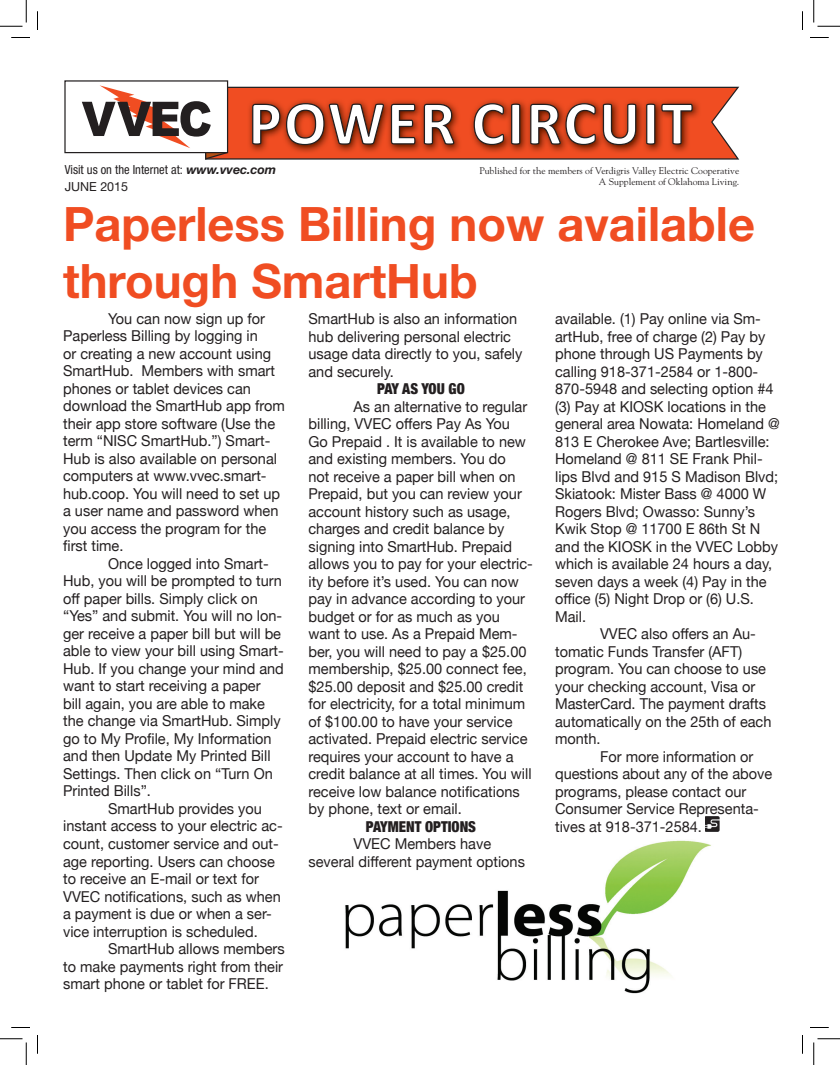
<style>
.page{position:relative;width:840px;height:1065px;background:#fff}
.page>*{position:absolute;margin:0;border:0;box-sizing:border-box;transform-origin:0 0}
.t1{font:700 47.5px/57px "Helvetica Neue LT Std";color:#f04d22}
.t2{font:15px "Helvetica Neue";color:#231f20}
.t3{font:900 condensed 15px "Helvetica Neue";color:#231f20}
.t4{font:condensed 12.5px/17.5px "Helvetica Neue";color:#231f20}
.t5{font:9.62px/11.5px "Goudy";color:#231f20;text-align:right}
.s1{font-family:"Helvetica Neue LT Std";font-weight:700;font-style:italic;font-stretch:normal}
.s2{font-family:"Helvetica Neue LT Std";font-stretch:normal}
</style>
<div class="page">
<img style="left:345px;top:825px;width:366px;height:169px">
<svg style="left:228px;top:87px;width:511px;height:73px;background:#db5937"></svg>
<img style="left:247px;top:98px;width:454px;height:56px">
<svg style="left:252px;top:103px;width:441px;height:42px"></svg>
<svg style="left:64px;top:80px;width:164px;height:80px"></svg>
<img style="left:706px;top:817px;width:14px;height:15px">
<svg style="left:11px;top:37px;width:19px;height:1px"></svg>
<svg style="left:810px;top:37px;width:19px;height:1px"></svg>
<svg style="left:11px;top:1027px;width:19px;height:1px"></svg>
<svg style="left:37px;top:11px;width:1px;height:19px"></svg>
<svg style="left:37px;top:1035px;width:1px;height:19px"></svg>
<svg style="left:802px;top:11px;width:1px;height:19px"></svg>
<svg style="left:802px;top:1035px;width:1px;height:19px"></svg>
<svg style="left:0;top:0;width:27px;height:27px"></svg>
<svg style="left:0;top:1039px;width:27px;height:26px"></svg>
<svg style="left:814px;top:0;width:26px;height:27px"></svg>
<svg style="left:810px;top:1027px;width:30px;height:38px"></svg>
<p class="t4" style="left:65px;top:161px;width:213px">Visit us on the Internet at: <span class="s1">www.vvec.com<br></span><span class="s2">JUNE 2015</span></p>
<p class="t5" style="left:479px;top:165px;width:261px">Published for the members of Verdigris Valley Electric Cooperative<br>A Supplement of Oklahoma Living.</p>
<p class="t1" style="left:63px;top:195px;width:693px">Paperless Billing now available through SmartHub</p>
<p class="t2" style="left:108px;top:308px;width:158px">You can now sign up for</p>
<p class="t2" style="left:63px;top:325px;width:196px">Paperless Billing by logging in</p>
<p class="t2" style="left:63px;top:343px;width:210px">or creating a new account using</p>
<p class="t2" style="left:63px;top:360px;width:213px">SmartHub. Members with smart</p>
<p class="t2" style="left:63px;top:378px;width:189px">phones or tablet devices can</p>
<p class="t2" style="left:63px;top:395px;width:223px">download the SmartHub app from</p>
<p class="t2" style="left:63px;top:413px;width:214px">their app store software (Use the</p>
<p class="t2" style="left:63px;top:430px;width:209px">term “NISC SmartHub.”) Smart-</p>
<p class="t2" style="left:63px;top:448px;width:215px">Hub is also available on personal</p>
<p class="t2" style="left:63px;top:465px;width:205px">computers at www.vvec.smart-</p>
<p class="t2" style="left:63px;top:483px;width:218px">hub.coop. You will need to set up</p>
<p class="t2" style="left:63px;top:500px;width:217px">a user name and password when</p>
<p class="t2" style="left:63px;top:518px;width:205px">you access the program for the</p>
<p class="t2" style="left:63px;top:535px;width:62px">first time.</p>
<p class="t2" style="left:108px;top:553px;width:162px">Once logged into Smart-</p>
<p class="t2" style="left:63px;top:570px;width:220px">Hub, you will be prompted to turn</p>
<p class="t2" style="left:63px;top:588px;width:196px">off paper bills. Simply click on</p>
<p class="t2" style="left:63px;top:605px;width:221px">“Yes” and submit. You will no lon-</p>
<p class="t2" style="left:63px;top:623px;width:219px">ger receive a paper bill but will be</p>
<p class="t2" style="left:63px;top:640px;width:222px">able to view your bill using Smart-</p>
<p class="t2" style="left:63px;top:658px;width:222px">Hub. If you change your mind and</p>
<p class="t2" style="left:63px;top:675px;width:199px">want to start receiving a paper</p>
<p class="t2" style="left:63px;top:693px;width:203px">bill again, you are able to make</p>
<p class="t2" style="left:63px;top:710px;width:219px">the change via SmartHub. Simply</p>
<p class="t2" style="left:63px;top:728px;width:210px">go to My Profile, My Information</p>
<p class="t2" style="left:63px;top:745px;width:209px">and then Update My Printed Bill</p>
<p class="t2" style="left:63px;top:763px;width:211px">Settings. Then click on “Turn On</p>
<p class="t2" style="left:63px;top:780px;width:89px">Printed Bills”.</p>
<p class="t2" style="left:108px;top:798px;width:155px">SmartHub provides you</p>
<p class="t2" style="left:63px;top:815px;width:221px">instant access to your electric ac-</p>
<p class="t2" style="left:63px;top:833px;width:217px">count, customer service and out-</p>
<p class="t2" style="left:63px;top:850px;width:213px">age reporting. Users can choose</p>
<p class="t2" style="left:63px;top:868px;width:197px">to receive an E-mail or text for</p>
<p class="t2" style="left:63px;top:885px;width:219px">VVEC notifications, such as when</p>
<p class="t2" style="left:63px;top:903px;width:210px">a payment is due or when a ser-</p>
<p class="t2" style="left:63px;top:920px;width:196px">vice interruption is scheduled.</p>
<p class="t2" style="left:108px;top:938px;width:178px">SmartHub allows members</p>
<p class="t2" style="left:63px;top:955px;width:221px">to make payments right from their</p>
<p class="t2" style="left:63px;top:973px;width:207px">smart phone or tablet for FREE.</p>
<p class="t2" style="left:308px;top:308px;width:210px">SmartHub is also an information</p>
<p class="t2" style="left:308px;top:325px;width:204px">hub delivering personal electric</p>
<p class="t2" style="left:308px;top:343px;width:215px">usage data directly to you, safely</p>
<p class="t2" style="left:308px;top:360px;width:87px">and securely.</p>
<p class="t3" style="left:377px;top:376px;width:89px">PAY AS YOU GO</p>
<p class="t2" style="left:353px;top:395px;width:175px">As an alternative to regular</p>
<p class="t2" style="left:308px;top:413px;width:203px">billing, VVEC offers Pay As You</p>
<p class="t2" style="left:308px;top:430px;width:219px">Go Prepaid . It is available to new</p>
<p class="t2" style="left:308px;top:448px;width:199px">and existing members. You do</p>
<p class="t2" style="left:308px;top:465px;width:208px">not receive a paper bill when on</p>
<p class="t2" style="left:308px;top:483px;width:215px">Prepaid, but you can review your</p>
<p class="t2" style="left:308px;top:500px;width:204px">account history such as usage,</p>
<p class="t2" style="left:308px;top:518px;width:198px">charges and credit balance by</p>
<p class="t2" style="left:308px;top:535px;width:205px">signing into SmartHub. Prepaid</p>
<p class="t2" style="left:308px;top:553px;width:226px">allows you to pay for your electric-</p>
<p class="t2" style="left:308px;top:570px;width:212px">ity before it’s used. You can now</p>
<p class="t2" style="left:308px;top:588px;width:218px">pay in advance according to your</p>
<p class="t2" style="left:308px;top:605px;width:193px">budget or for as much as you</p>
<p class="t2" style="left:308px;top:623px;width:211px">want to use. As a Prepaid Mem-</p>
<p class="t2" style="left:308px;top:640px;width:220px">ber, you will need to pay a $25.00</p>
<p class="t2" style="left:308px;top:658px;width:220px">membership, $25.00 connect fee,</p>
<p class="t2" style="left:308px;top:675px;width:216px">$25.00 deposit and $25.00 credit</p>
<p class="t2" style="left:308px;top:693px;width:218px">for electricity, for a total minimum</p>
<p class="t2" style="left:308px;top:711px;width:206px">of $100.00 to have your service</p>
<p class="t2" style="left:308px;top:728px;width:221px">activated. Prepaid electric service</p>
<p class="t2" style="left:308px;top:746px;width:207px">requires your account to have a</p>
<p class="t2" style="left:308px;top:763px;width:225px">credit balance at all times. You will</p>
<p class="t2" style="left:308px;top:781px;width:213px">receive low balance notifications</p>
<p class="t2" style="left:308px;top:798px;width:155px">by phone, text or email.</p>
<p class="t3" style="left:366px;top:814px;width:112px">PAYMENT OPTIONS</p>
<p class="t2" style="left:353px;top:833px;width:139px">VVEC Members have</p>
<p class="t2" style="left:308px;top:851px;width:218px">several different payment options</p>
<p class="t2" style="left:555px;top:308px;width:207px">available. (1) Pay online via Sm-</p>
<p class="t2" style="left:555px;top:326px;width:212px">artHub, free of charge (2) Pay by</p>
<p class="t2" style="left:555px;top:343px;width:209px">phone through US Payments by</p>
<p class="t2" style="left:555px;top:361px;width:204px">calling 918-371-2584 or 1-800-</p>
<p class="t2" style="left:555px;top:378px;width:220px">870-5948 and selecting option #4</p>
<p class="t2" style="left:555px;top:396px;width:213px">(3) Pay at KIOSK locations in the</p>
<p class="t2" style="left:555px;top:413px;width:226px">general area Nowata: Homeland @</p>
<p class="t2" style="left:555px;top:431px;width:216px">813 E Cherokee Ave; Bartlesville:</p>
<p class="t2" style="left:555px;top:448px;width:209px">Homeland @ 811 SE Frank Phil-</p>
<p class="t2" style="left:555px;top:466px;width:225px">lips Blvd and 915 S Madison Blvd;</p>
<p class="t2" style="left:555px;top:483px;width:213px">Skiatook: Mister Bass @ 4000 W</p>
<p class="t2" style="left:555px;top:501px;width:201px">Rogers Blvd; Owasso: Sunny’s</p>
<p class="t2" style="left:555px;top:518px;width:207px">Kwik Stop @ 11700 E 86th St N</p>
<p class="t2" style="left:555px;top:536px;width:224px">and the KIOSK in the VVEC Lobby</p>
<p class="t2" style="left:555px;top:553px;width:219px">which is available 24 hours a day,</p>
<p class="t2" style="left:555px;top:571px;width:213px">seven days a week (4) Pay in the</p>
<p class="t2" style="left:555px;top:588px;width:200px">office (5) Night Drop or (6) U.S.</p>
<p class="t2" style="left:555px;top:606px;width:32px">Mail.</p>
<p class="t2" style="left:600px;top:623px;width:157px">VVEC also offers an Au-</p>
<p class="t2" style="left:555px;top:641px;width:189px">tomatic Funds Transfer (AFT)</p>
<p class="t2" style="left:555px;top:658px;width:213px">program. You can choose to use</p>
<p class="t2" style="left:555px;top:676px;width:202px">your checking account, Visa or</p>
<p class="t2" style="left:555px;top:693px;width:213px">MasterCard. The payment drafts</p>
<p class="t2" style="left:555px;top:711px;width:218px">automatically on the 25th of each</p>
<p class="t2" style="left:555px;top:728px;width:47px">month.</p>
<p class="t2" style="left:600px;top:746px;width:155px">For more information or</p>
<p class="t2" style="left:555px;top:763px;width:219px">questions about any of the above</p>
<p class="t2" style="left:555px;top:781px;width:193px">programs, please contact our</p>
<p class="t2" style="left:555px;top:798px;width:205px">Consumer Service Representa-</p>
<p class="t2" style="left:555px;top:816px;width:148px">tives at 918-371-2584.</p>
</div>
